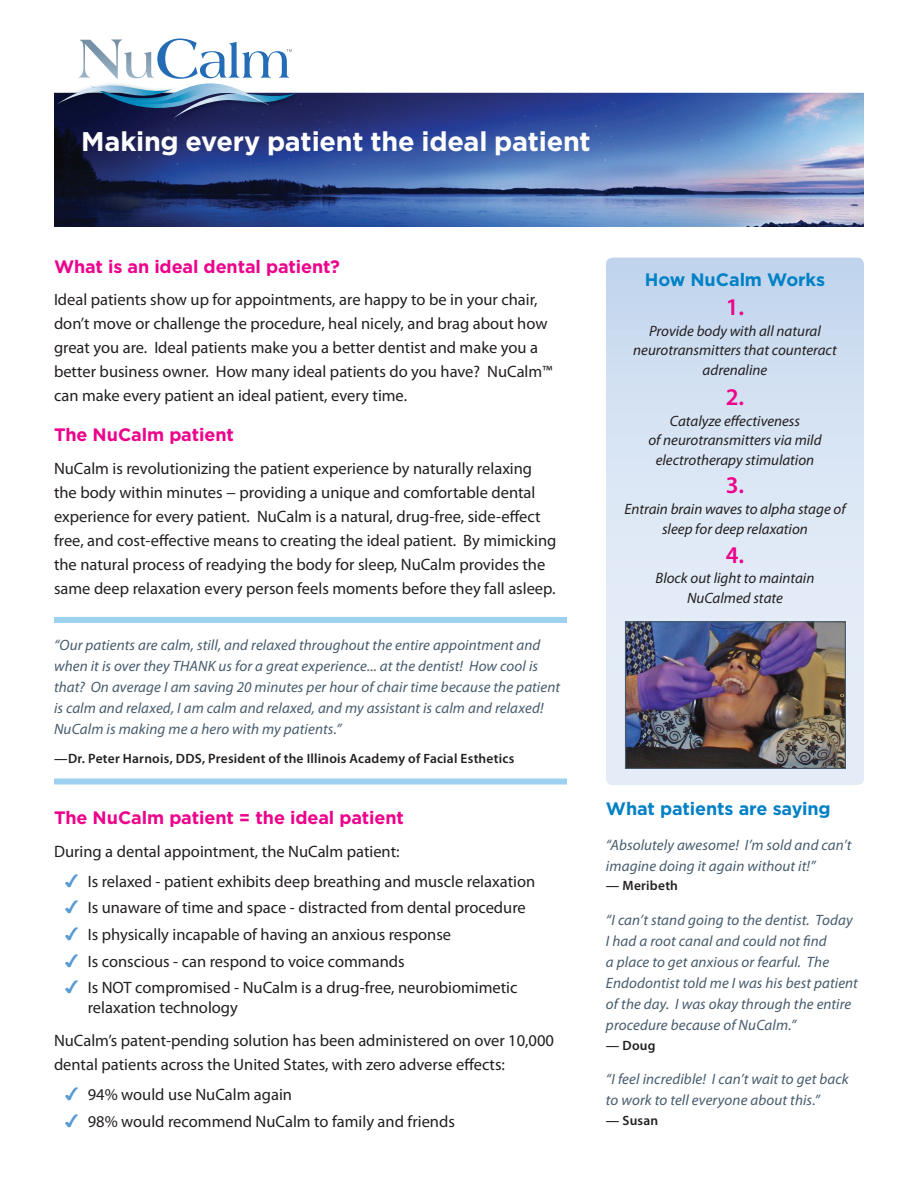
<style>
.page{position:relative;width:918px;height:1188px;background:#fff}
.page>*{position:absolute;margin:0;border:0;box-sizing:border-box;transform-origin:0 0}
.t1{font:700 27px "Gotham";letter-spacing:-.01em;color:#fff}
.t2{font:600 24px "Myriad Pro";color:#ed028c}
.t3{font:700 18px "Gotham";letter-spacing:-.005em;color:#ed028c}
.t4{font:700 18px "Gotham";letter-spacing:-.005em;color:#0080c5}
.t5{font:16.5px/24px "Myriad Pro";color:#231f20}
.t6{font:italic 15px/21px "Myriad Pro";letter-spacing:.01em;color:#465b6c}
.t7{font:italic 15px/19.5px "Myriad Pro";color:#231f20;text-align:center}
.t8{font:600 13.5px "Myriad Pro";letter-spacing:.015em;color:#231f20}
</style>
<div class="page">
<svg style="left:606px;top:258px;width:258px;height:527px;background:#d6e3f3"></svg>
<div style="left:54px;top:617px;width:513px;height:6px;background:#9ed1f0"></div>
<div style="left:54px;top:778px;width:513px;height:6px;background:#9ed1f0"></div>
<img style="left:54px;top:92px;width:810px;height:134px">
<img style="left:627px;top:623px;width:217px;height:144px">
<div style="left:625px;top:621px;width:221px;height:148px;border:1px solid #465b6c"></div>
<img style="left:166px;top:119px;width:130px;height:8px">
<svg style="left:55px;top:39px;width:241px;height:80px"></svg>
<h1 class="t1" style="left:81px;top:126px;width:511px">Making every patient the ideal patient</h1>
<p class="t3" style="left:54px;top:256px;width:288px">What is an ideal dental patient?</p>
<p class="t5" style="left:54px;top:288px;width:500px">Ideal patients show up for appointments, are happy to be in your chair, don’t move or challenge the procedure, heal nicely, and brag about how great you are. Ideal patients make you a better dentist and make you a better business owner. How many ideal patients do you have? NuCalm™ can make every patient an ideal patient, every time.</p>
<p class="t3" style="left:54px;top:424px;width:181px">The NuCalm patient</p>
<p class="t5" style="left:54px;top:456px;width:504px">NuCalm is revolutionizing the patient experience by naturally relaxing the body within minutes − providing a unique and comfortable dental experience for every patient. NuCalm is a natural, drug-free, side-effect free, and cost-effective means to creating the ideal patient. By mimicking the natural process of readying the body for sleep, NuCalm provides the same deep relaxation every person feels moments before they fall asleep.</p>
<p class="t6" style="left:54px;top:634px;width:508px">“Our patients are calm, still, and relaxed throughout the entire appointment and when it is over they THANK us for a great experience... at the dentist! How cool is that? On average I am saving 20 minutes per hour of chair time because the patient is calm and relaxed, I am calm and relaxed, and my assistant is calm and relaxed!<br>NuCalm is making me a hero with my patients.”</p>
<p class="t8" style="left:54px;top:751px;width:462px">—Dr. Peter Harnois, DDS, President of the Illinois Academy of Facial Esthetics</p>
<p class="t3" style="left:54px;top:807px;width:351px">The NuCalm patient = the ideal patient</p>
<p class="t5" style="left:88px;top:836px;width:449px;line-height:30.3px;text-indent:-34px">During a dental appointment, the NuCalm patient:<br>Is relaxed - patient exhibits deep breathing and muscle relaxation</p>
<p class="t5" style="left:88px;top:894px;width:440px;line-height:26.5px">Is unaware of time and space - distracted from dental procedure Is physically incapable of having an anxious response<br>Is conscious - can respond to voice commands<br>Is NOT compromised - NuCalm is a drug-free, neurobiomimetic</p>
<p class="t5" style="left:54px;top:991px;width:502px;line-height:32.8px;text-indent:34px">relaxation technology<br>NuCalm’s patent-pending solution has been administered on over 10,000</p>
<p class="t5" style="left:88px;top:1049px;width:419px;line-height:30.3px;text-indent:-34px">dental patients across the United States, with zero adverse effects:<br>94% would use NuCalm again</p>
<p class="t5" style="left:88px;top:1109px;width:369px">98% would recommend NuCalm to family and friends</p>
<p class="t4" style="left:645px;top:269px;width:182px">How NuCalm Works</p>
<h2 class="t2" style="left:726px;top:293px;width:20px">1.</h2>
<p class="t7" style="left:633px;top:321px;width:205px">Provide body with all natural neurotransmitters that counteract adrenaline</p>
<h2 class="t2" style="left:726px;top:383px;width:20px">2.</h2>
<p class="t7" style="left:648px;top:411px;width:175px">Catalyze effectiveness<br>of neurotransmitters via mild electrotherapy stimulation</p>
<h2 class="t2" style="left:726px;top:472px;width:20px">3.</h2>
<p class="t7" style="left:624px;top:499px;width:223px">Entrain brain waves to alpha stage of sleep for deep relaxation</p>
<h2 class="t2" style="left:726px;top:541px;width:20px">4.</h2>
<p class="t7" style="left:656px;top:568px;width:160px">Block out light to maintain<br>NuCalmed state</p>
<p class="t4" style="left:606px;top:798px;width:226px">What patients are saying</p>
<p class="t6" style="left:606px;top:834px;width:247px">“Absolutely awesome! I’m sold and can’t imagine doing it again without it!”</p>
<p class="t8" style="left:606px;top:878px;width:73px">— Meribeth</p>
<p class="t6" style="left:606px;top:909px;width:253px">“I can’t stand going to the dentist. Today I had a root canal and could not find<br>a place to get anxious or fearful. The Endodontist told me I was his best patient of the day. I was okay through the entire procedure because of NuCalm.”</p>
<p class="t8" style="left:606px;top:1038px;width:51px">— Doug</p>
<p class="t6" style="left:606px;top:1068px;width:244px">“I feel incredible! I can’t wait to get back to work to tell everyone about this.”</p>
<p class="t8" style="left:606px;top:1113px;width:54px">— Susan</p>
</div>
